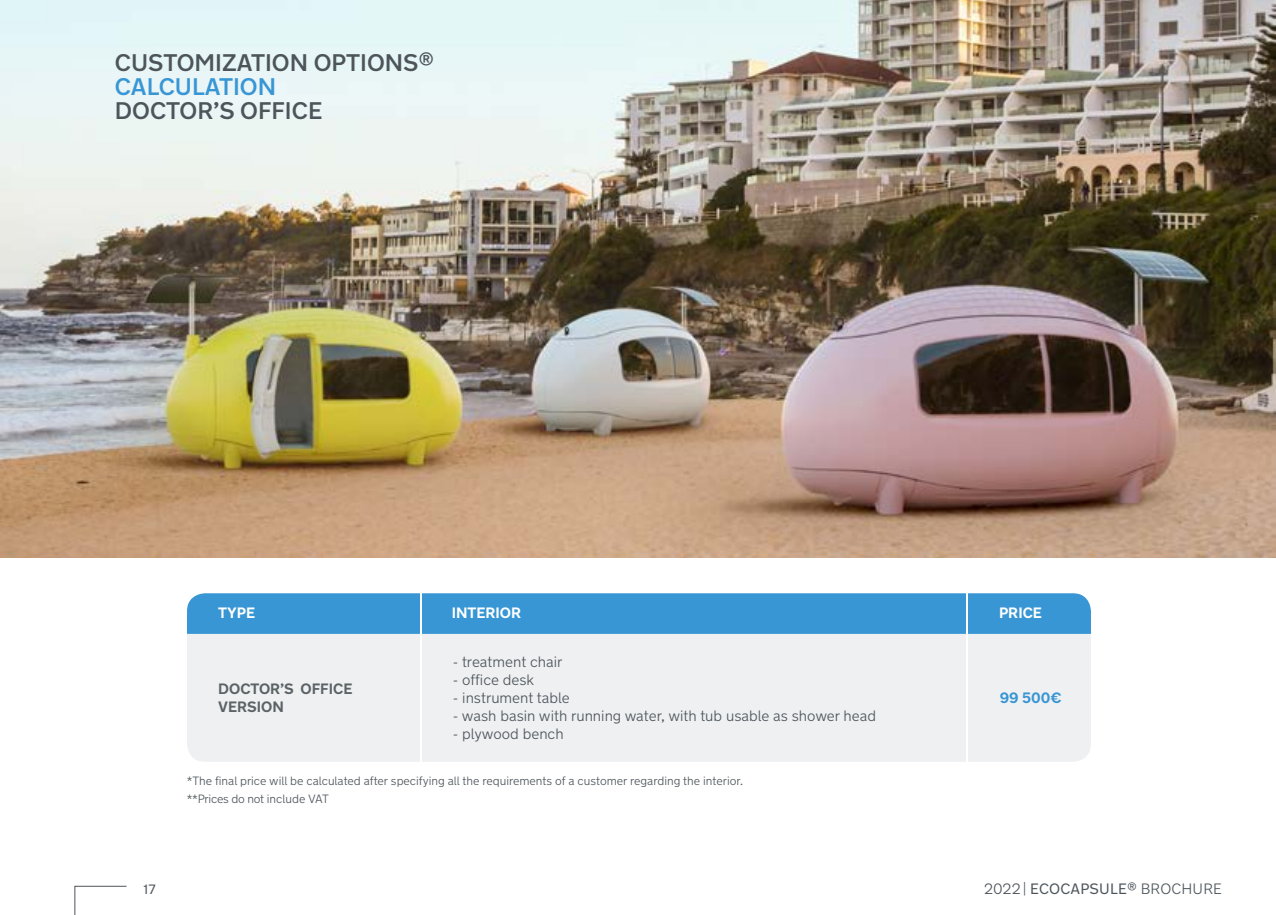
<style>
.page{position:relative;width:1276px;height:915px;background:#fff}
.page>*{position:absolute;margin:0;border:0;box-sizing:border-box;transform-origin:0 0}
.t1{font:500 24px "New Transport";color:#4d555b}
.t2{font:500 24px "New Transport";color:#3896d4}
.t3{font:300 15px "New Transport";color:#4d555b}
.t4{font:700 15px/18px "New Transport";color:#5b6265}
.t5{font:700 15px "New Transport";color:#fff}
.t6{font:700 15px "New Transport";color:#3896d4}
.t7{font:13.5px "New Transport";color:#4d555b}
.t8{font:300 12px "New Transport";color:#4d555b}
.t9{font:300 12px "New Transport";letter-spacing:-.02em;color:#4d555b}
.s1{font-weight:400}
</style>
<div class="page">
<svg style="left:74px;top:885px;width:53px;height:29px"></svg>
<img style="left:0;top:0;width:1276px;height:557px">
<div style="left:187px;top:612px;width:904px;height:149px;background:#eff0f2;border-radius:18px"></div>
<div style="left:187px;top:593px;width:904px;height:40px;background:#3896d4"></div>
<hr style="left:420px;top:593px;width:2px;height:168px;background:#fff">
<hr style="left:966px;top:593px;width:2px;height:168px;background:#fff">
<h1 class="t1" style="left:115px;top:47px;width:321px">CUSTOMIZATION OPTIONS®</h1>
<h1 class="t2" style="left:115px;top:71px;width:163px">CALCULATION</h1>
<h1 class="t1" style="left:115px;top:95px;width:209px">DOCTOR’S OFFICE</h1>
<p class="t5" style="left:218px;top:603px;width:38px">TYPE</p>
<p class="t5" style="left:452px;top:603px;width:71px">INTERIOR</p>
<p class="t5" style="left:999px;top:603px;width:44px">PRICE</p>
<p class="t4" style="left:218px;top:680px;width:136px">DOCTOR’S OFFICE<br>VERSION</p>
<p class="t3" style="left:453px;top:652px;width:111px">- treatment chair</p>
<p class="t3" style="left:453px;top:670px;width:83px">- office desk</p>
<p class="t3" style="left:453px;top:688px;width:118px">- instrument table</p>
<p class="t3" style="left:453px;top:706px;width:425px">- wash basin with running water, with tub usable as shower head</p>
<p class="t3" style="left:453px;top:724px;width:112px">- plywood bench</p>
<p class="t8" style="left:187px;top:773px;width:558px">*The final price will be calculated after specifying all the requirements of a customer regarding the interior.</p>
<p class="t9" style="left:187px;top:791px;width:144px">**Prices do not include VAT</p>
<p class="t6" style="left:999px;top:688px;width:64px">99 500€</p>
<p class="t7" style="left:144px;top:880px;width:14px">17</p>
<p class="t3" style="left:986px;top:878px;width:238px">2019 | <span class="s1">ECOCAPSULE®</span> BROCHURE</p>
<p class="t3" style="left:984px;top:878px;width:38px">2022</p>
</div>
